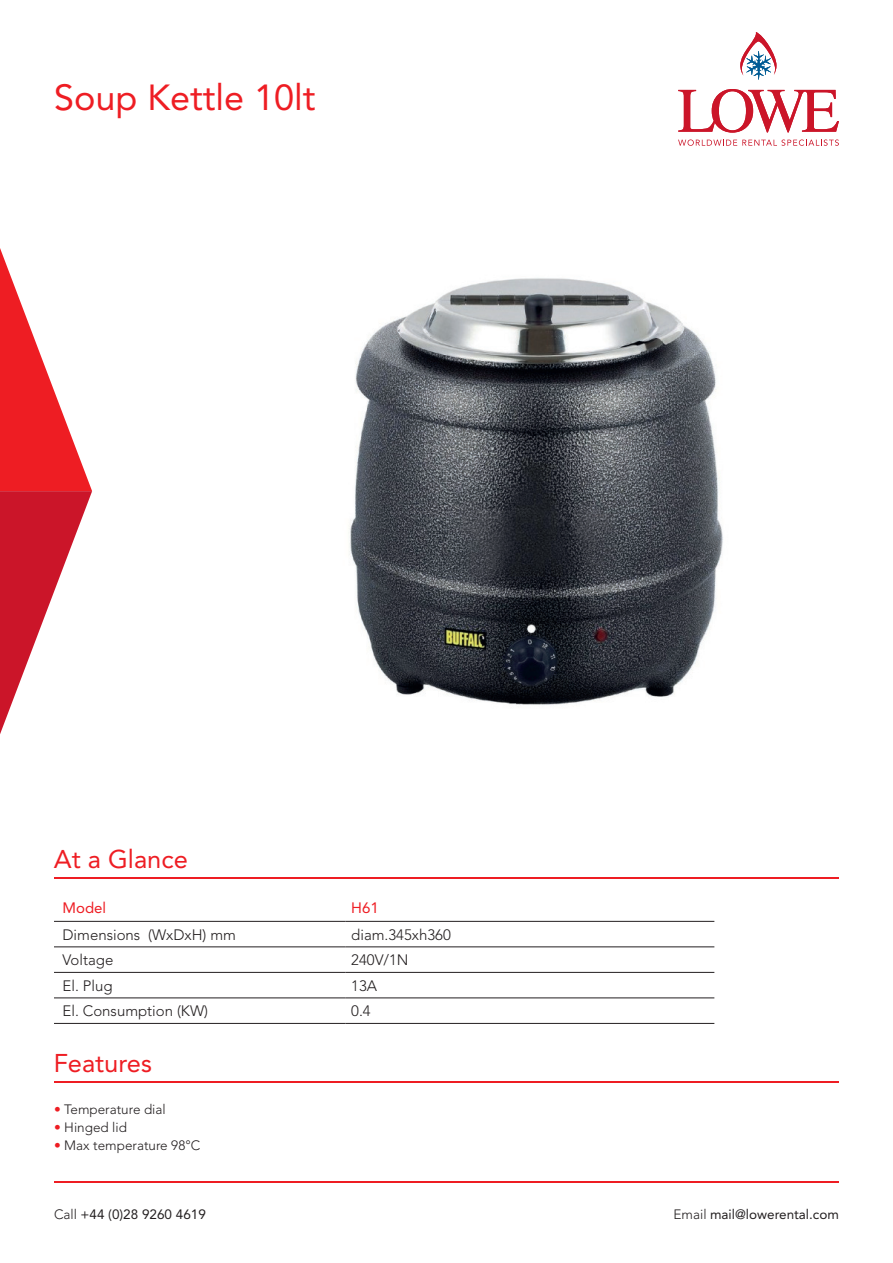
<style>
.page{position:relative;width:893px;height:1263px;background:#fff}
.page>*{position:absolute;margin:0;border:0;box-sizing:border-box;transform-origin:0 0}
.t1{font:36px "Avenir LT Std";color:#ee1d23}
.t2{font:25.5px "Avenir LT Std";color:#ee1d23}
.t3{font:300 15px "Avenir LT Std";color:#231f20}
.t4{font:15px "Avenir LT Std";color:#ee1d23}
.t5{font:300 13.5px "Avenir LT Std";color:#231f20}
.t6{font:13.5px "Avenir LT Std";color:#231f20}
.s1{color:#ee1d23}
.s2{font-weight:300}
</style>
<div class="page">
<svg style="left:0;top:248px;width:92px;height:486px"></svg>
<img style="left:349px;top:278px;width:374px;height:427px">
<hr style="left:54px;top:1081px;width:785px;height:1px;background:#ee1d23">
<hr style="left:54px;top:877px;width:785px;height:2px;background:#ee1d23">
<hr style="left:54px;top:921px;width:291px;height:1px;background:#231f20">
<hr style="left:345px;top:921px;width:369px;height:1px;background:#231f20">
<hr style="left:54px;top:946px;width:291px;height:1px;background:#231f20">
<hr style="left:345px;top:946px;width:369px;height:1px;background:#231f20">
<hr style="left:54px;top:972px;width:291px;height:1px;background:#231f20">
<hr style="left:345px;top:972px;width:369px;height:1px;background:#231f20">
<hr style="left:54px;top:998px;width:291px;height:1px;background:#231f20">
<hr style="left:345px;top:998px;width:369px;height:1px;background:#231f20">
<hr style="left:54px;top:1023px;width:291px;height:1px;background:#231f20">
<hr style="left:345px;top:1023px;width:369px;height:1px;background:#231f20">
<hr style="left:54px;top:1181px;width:785px;height:1px;background:#ee1d23">
<svg style="left:678px;top:89px;width:161px;height:44px"></svg>
<svg style="left:740px;top:32px;width:36px;height:47px"></svg>
<svg style="left:678px;top:139px;width:161px;height:7px"></svg>
<h1 class="t1" style="left:54px;top:77px;width:263px">Soup Kettle 10lt</h1>
<h2 class="t2" style="left:54px;top:844px;width:136px">At a Glance</h2>
<p class="t4" style="left:63px;top:899px;width:45px">Model</p>
<p class="t4" style="left:351px;top:899px;width:29px">H61</p>
<p class="t3" style="left:63px;top:926px;width:175px">Dimensions (WxDxH) mm</p>
<p class="t3" style="left:351px;top:926px;width:101px">diam.345xh360</p>
<p class="t3" style="left:63px;top:951px;width:52px">Voltage</p>
<p class="t3" style="left:351px;top:951px;width:59px">240V/1N</p>
<p class="t3" style="left:63px;top:977px;width:52px">El. Plug</p>
<p class="t3" style="left:351px;top:977px;width:27px">13A</p>
<p class="t3" style="left:63px;top:1002px;width:147px">El. Consumption (KW)</p>
<p class="t3" style="left:351px;top:1002px;width:21px">0.4</p>
<h2 class="t2" style="left:54px;top:1048px;width:100px">Features</h2>
<p class="t5" style="left:54px;top:1102px;width:113px"><span class="s1">•</span> Temperature dial</p>
<p class="t5" style="left:54px;top:1120px;width:74px"><span class="s1">•</span> Hinged lid</p>
<p class="t5" style="left:54px;top:1138px;width:148px"><span class="s1">•</span> Max temperature 98°C</p>
<p class="t6" style="left:54px;top:1207px;width:153px"><span class="s2">Call</span> +44 (0)28 9260 4619</p>
<p class="t6" style="left:674px;top:1207px;width:167px"><span class="s2">Email</span> mail@lowerental.com</p>
</div>
